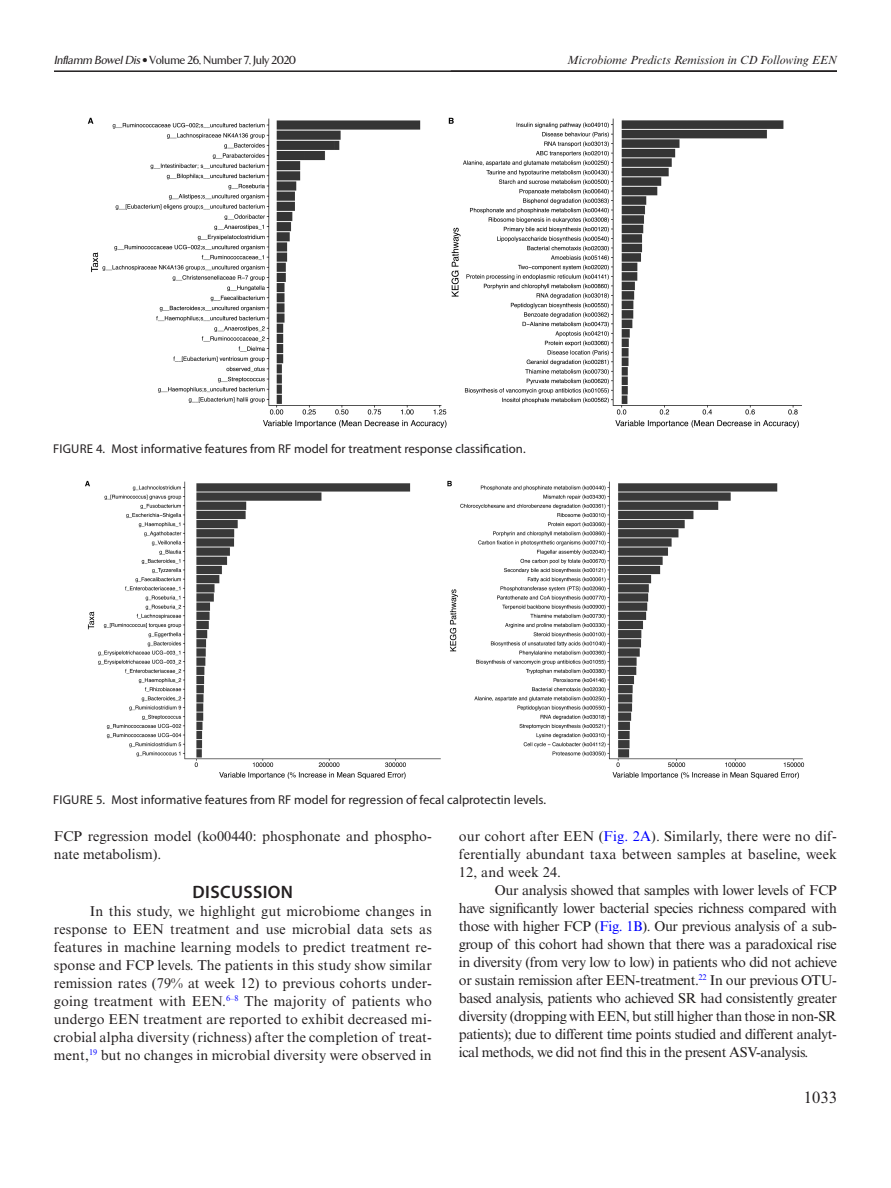
<style>
.page{position:relative;width:891px;height:1188px;background:#fff}
.page>*{position:absolute;margin:0;border:0;box-sizing:border-box;transform-origin:0 0}
.t1{font:600 18px "Myriad Pro";letter-spacing:.02em;color:#231f20}
.t2{font:16.5px "Times New Roman MT Std";color:#231f20}
.t3{font:14.25px/18px "Times New Roman MT Std";color:#231f20;text-align:justify}
.t4{font:12.75px "Myriad Pro";color:#231f20}
.t5{font:italic 12px "Times New Roman MT Std";color:#231f20}
.t6{font:500 12px "TF Arrow";color:#231f20}
.s1{font-style:italic}
.s2{color:#00f}
</style>
<div class="page">
<hr style="left:54px;top:70px;width:783px;height:2px;background:#231f20">
<img style="left:85px;top:480px;width:719px;height:299px">
<img style="left:87px;top:117px;width:715px;height:311px">
<p class="t6" style="left:54px;top:54px;width:244px"><span class="s1">Inflamm BowelDis</span>• Volume 26, Number 7, July 2020</p>
<p class="t5" style="left:567px;top:54px;width:272px">Microbiome Predicts Remission in CD Following EEN</p>
<p class="t4" style="left:53px;top:441px;width:474px">FIGURE 4. Most informative features from RF model for treatment response classification.</p>
<p class="t4" style="left:53px;top:791px;width:495px">FIGURE 5. Most informative features from RF model for regression of fecal calprotectin levels.</p>
<p class="t3" style="left:54px;top:827px;width:380px">FCP regression model (ko00440: phosphonate and phospho&shy;nate metabolism).</p>
<p class="t1" style="left:193px;top:880px;width:102px">DISCUSSION</p>
<p class="t3" style="left:54px;top:902px;width:380px;text-indent:36px">In this study, we highlight gut microbiome changes in response to EEN treatment and use microbial data sets as features in machine learning models to predict treatment re&shy;sponse and FCP levels. The patients in this study show similar remission rates (79% at week 12) to previous cohorts under&shy;going treatment with EEN.<sup>6–8</sup> The majority of patients who undergo EEN treatment are reported to exhibit decreased mi&shy;crobial alpha diversity (richness) after the completion of treat&shy;ment,<sup>19</sup> but no changes in microbial diversity were observed in</p>
<p class="t3" style="left:459px;top:827px;width:380px">our cohort after EEN (<span class="s2">Fig. 2A</span>). Similarly, there were no dif&shy;ferentially abundant taxa between samples at baseline, week 12, and week 24.</p>
<p class="t3" style="left:459px;top:881px;width:380px;text-indent:36px">Our analysis showed that samples with lower levels of FCP have significantly lower bacterial species richness compared with those with higher FCP (<span class="s2">Fig. 1B</span>). Our previous analysis of a sub&shy;group of this cohort had shown that there was a paradoxical rise in diversity (from very low to low) in patients who did not achieve or sustain remission after EEN-treatment.<sup>22</sup> In our previous OTU&shy;based analysis, patients who achieved SR had consistently greater diversity (dropping with EEN, but still higher than those in non-SR patients); due to different time points studied and different analyt&shy;ical methods, we did not find this in the present ASV-analysis.</p>
<p class="t2" style="left:804px;top:1088px;width:34px">1033</p>
</div>
